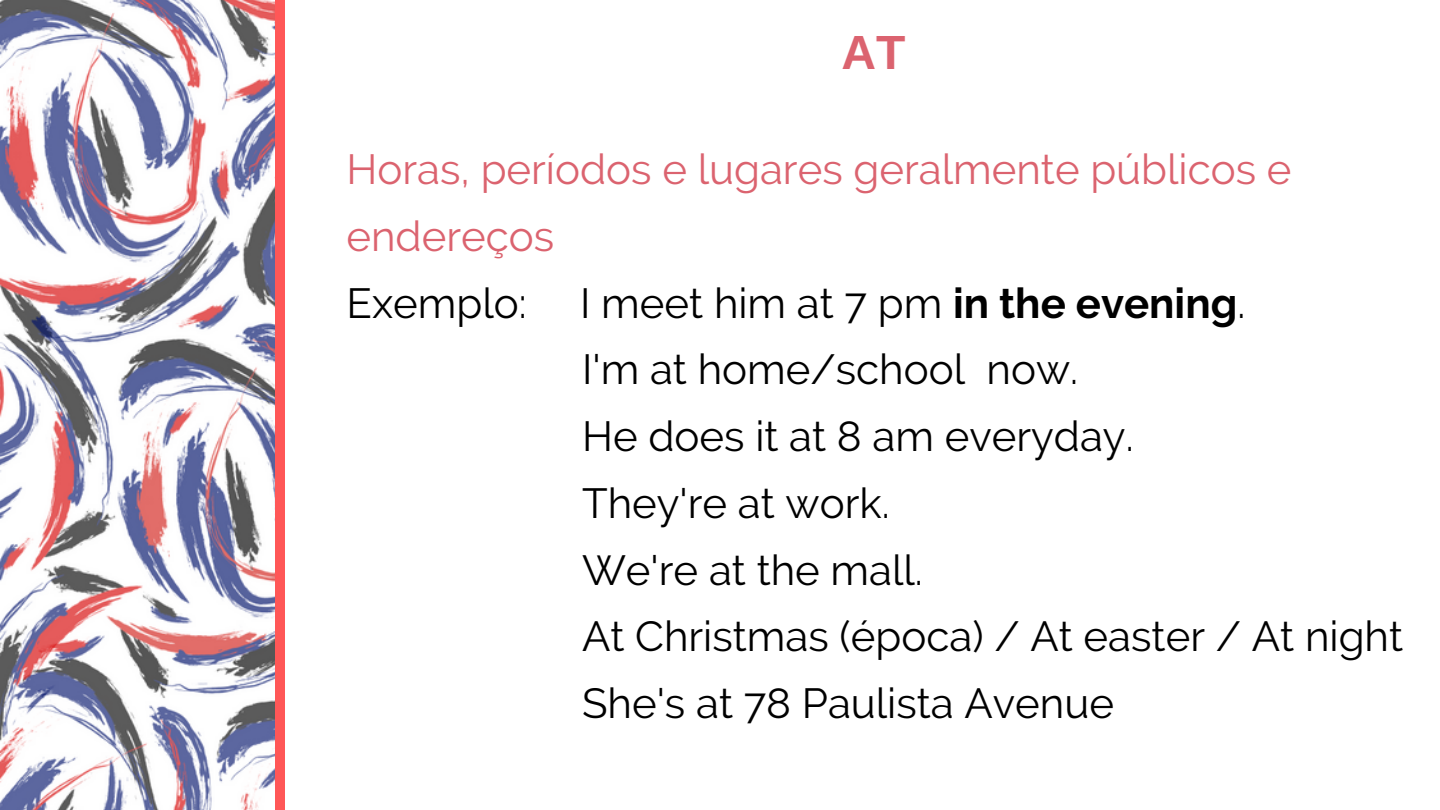
<style>
.page{position:relative;width:1440px;height:810px;background:#fff}
.page>*{position:absolute;margin:0;border:0;box-sizing:border-box;transform-origin:0 0}
.t1{font:700 48px "Arimo";color:#db636f}
.t2{font:42px/66.8px "Raleway";color:#000}
.t3{font:42px/66.8px "Raleway";color:#db636f}
.s1{font-weight:700}
</style>
<div class="page">
<img style="left:0;top:0;width:275px;height:810px">
<div style="left:275px;top:0;width:10px;height:810px;background:#ff5757"></div>
<p class="t1" style="left:842px;top:25px;width:65px">AT</p>
<p class="t3" style="left:346px;top:136px;width:947px">Horas, períodos e lugares geralmente públicos e endereços</p>
<p class="t2" style="left:346px;top:269px;width:182px">Exemplo:</p>
<p class="t2" style="left:580px;top:269px;width:825px">I meet him at 7 pm <span class="s1">in the evening</span>.<br>I'm at home/school now.<br>He does it at 8 am everyday.<br>They're at work.<br>We're at the mall.<br>At Christmas (época) / At easter / At night<br>She's at 78 Paulista Avenue</p>
</div>
